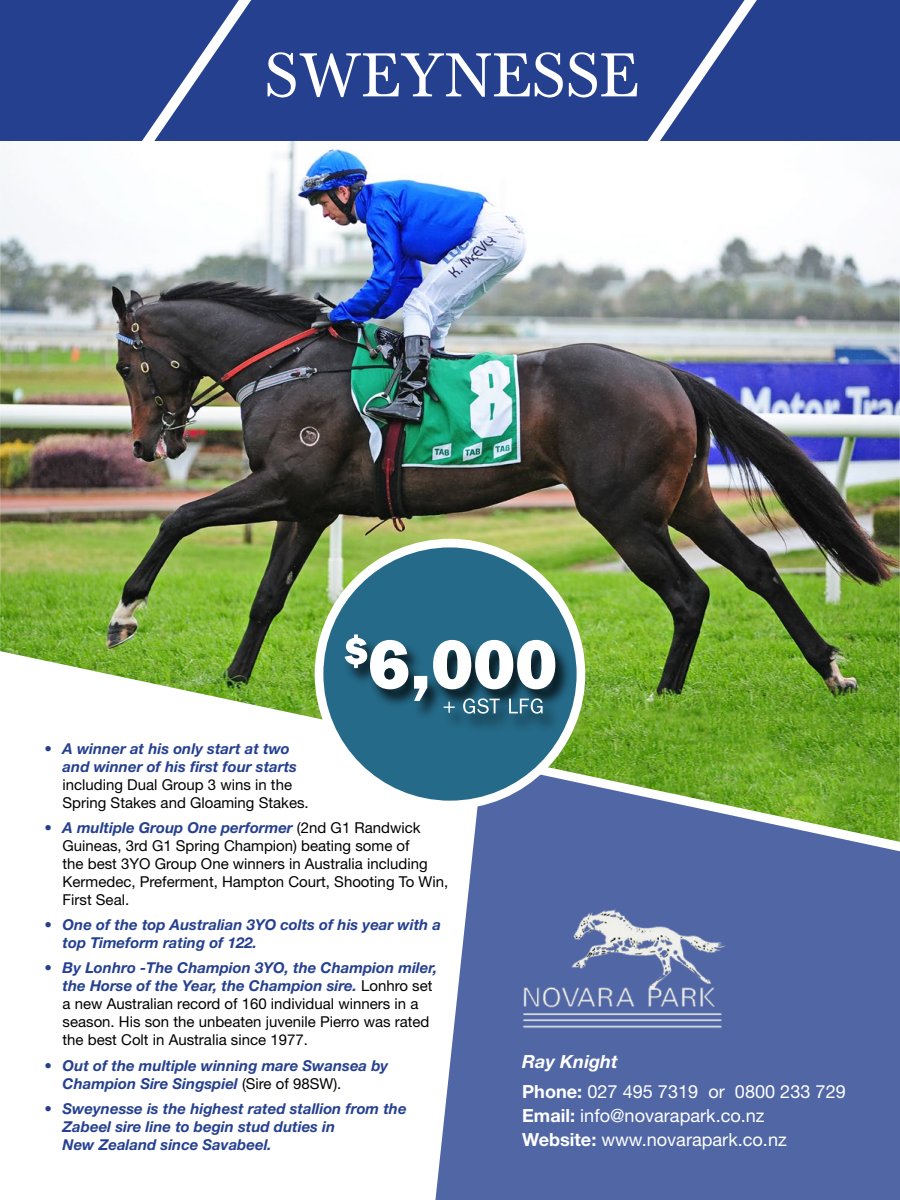
<style>
.page{position:relative;width:900px;height:1200px;background:#fff}
.page>*{position:absolute;margin:0;border:0;box-sizing:border-box;transform-origin:0 0}
.t1{font:64.5px "Baskerville";letter-spacing:.02em;color:#fff}
.t2{font:18.15px/30.3px "Helvetica Neue LT Std";color:#fff}
.t3{font:15px/18px "Helvetica Neue LT Std";color:#000}
.t4{font:italic 700 15px/18px "Helvetica Neue LT Std";color:#25408f}
.s1{font-weight:700;font-style:italic;color:#25408f}
.s2{font-weight:400;font-style:normal;color:#000}
.s3{font-weight:700;font-style:italic}
.s4{font-weight:700}
</style>
<div class="page">
<div style="left:435px;top:842px;width:465px;height:358px;background:#5066a5"></div>
<img style="left:0;top:141px;width:900px;height:701px">
<div style="left:319px;top:543px;width:262px;height:262px;background:#256a88;border-radius:50%"></div>
<div style="left:315px;top:539px;width:270px;height:270px;border:9px solid #fff;border-radius:50%"></div>
<div style="left:344px;top:636px;width:228px;height:97px;background:#000;opacity:.75"></div>
<svg style="left:345px;top:634px;width:63px;height:55px"></svg>
<svg style="left:414px;top:676px;width:13px;height:25px"></svg>
<svg style="left:433px;top:640px;width:122px;height:49px;background:#aab9c0"></svg>
<svg style="left:444px;top:702px;width:11px;height:11px"></svg>
<svg style="left:463px;top:698px;width:37px;height:16px"></svg>
<svg style="left:509px;top:698px;width:34px;height:16px"></svg>
<div style="left:0;top:0;width:900px;height:141px;background:#25408f"></div>
<svg style="left:125px;top:0;width:152px;height:168px"></svg>
<svg style="left:630px;top:0;width:152px;height:169px"></svg>
<img style="left:522px;top:907px;width:203px;height:122px">
<h1 class="t1" style="left:265px;top:40px;width:375px">SWEYNESSE</h1>
<p class="t4" style="left:63px;top:739px;width:236px;text-indent:-18px">• A winner at his only start at two and winner of his first four starts</p>
<p class="t3" style="left:63px;top:775px;width:248px">including Dual Group 3 wins in the<br>Spring Stakes and Gloaming Stakes.</p>
<p class="t3" style="left:63px;top:818px;width:387px;text-indent:-18px"><span class="s1">• A multiple Group One performer</span> (2nd G1 Randwick Guineas, 3rd G1 Spring Champion) beating some of<br>the best 3YO Group One winners in Australia including Kermedec, Preferment, Hampton Court, Shooting To Win, First Seal.</p>
<p class="t4" style="left:63px;top:915px;width:380px;text-indent:-18px">• One of the top Australian 3YO colts of his year with a top Timeform rating of 122.</p>
<p class="t3" style="left:63px;top:959px;width:376px;text-indent:-18px"><span class="s1">• By Lonhro -The Champion 3YO, the Champion miler, the Horse of the Year, the Champion sire.</span> Lonhro set a new Australian record of 160 individual winners in a season. His son the unbeaten juvenile Pierro was rated the best Colt in Australia since 1977.</p>
<p class="t4" style="left:63px;top:1056px;width:327px;text-indent:-18px">• Out of the multiple winning mare Swansea by<br>Champion Sire Singspiel <span class="s2">(Sire of 98SW).</span></p>
<p class="t4" style="left:63px;top:1099px;width:346px;text-indent:-18px">• Sweynesse is the highest rated stallion from the<br>Zabeel sire line to begin stud duties in<br>New Zealand since Savabeel.</p>
<p class="t2" style="left:522px;top:1046px;width:325px"><span class="s3">Ray Knight<br></span><span class="s4">Phone:</span> 027 495 7319 or 0800 233 729</p>
<p class="t2" style="left:522px;top:1103px;width:266px;line-height:23.9px"><span class="s4">Email:</span> info@novarapark.co.nz<br><span class="s4">Website:</span> www.novarapark.co.nz</p>
</div>
